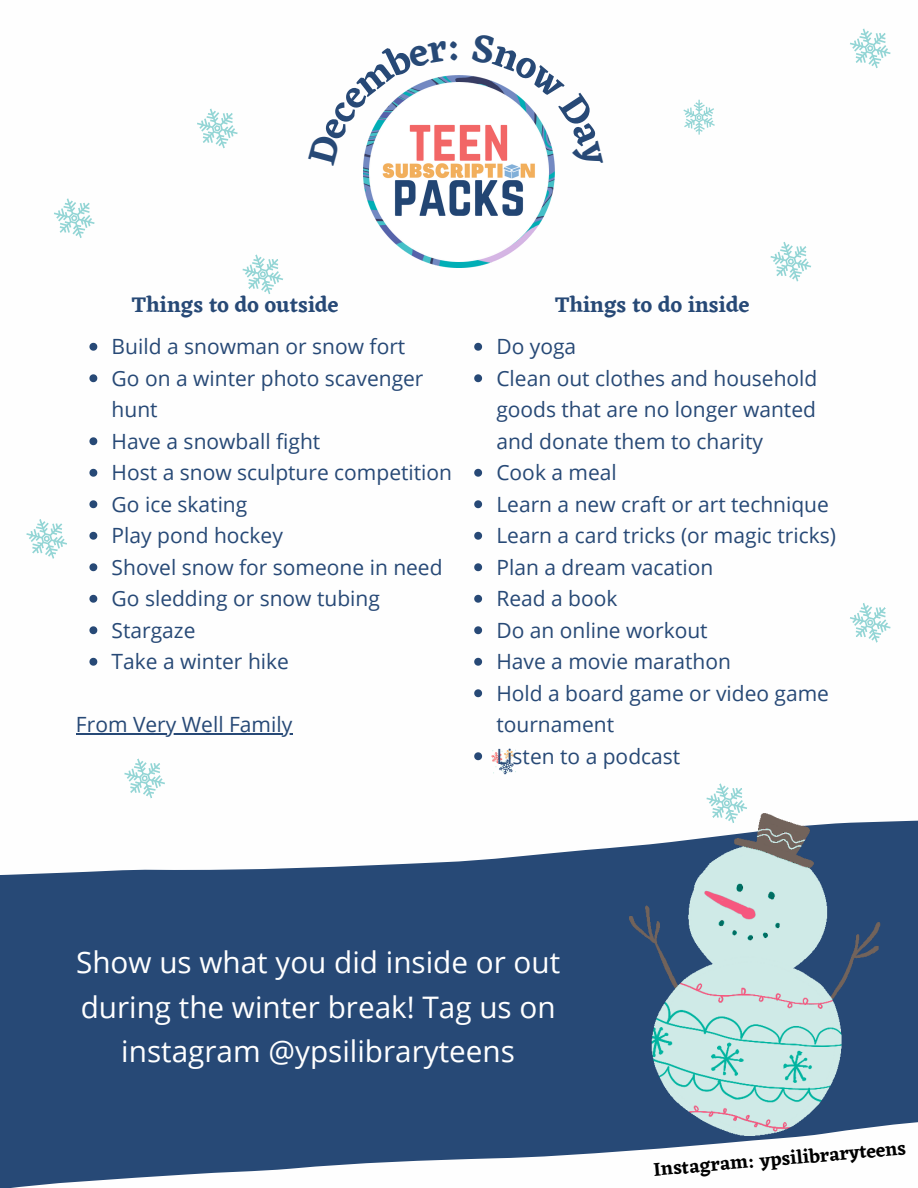
<style>
.page{position:relative;width:918px;height:1188px;background:#fff}
.page>*{position:absolute;margin:0;border:0;box-sizing:border-box;transform-origin:0 0}
.t1{font:29.7px/44.5px "Open Sans";color:#fff;text-align:center}
.t2{font:600 22.05px "Eczar";color:#274976}
.t3{font:21px/31.5px "Open Sans";color:#274976}
.t4{font:600 19.35px "Eczar";color:#000}
</style>
<div class="page">
<img style="left:363px;top:76px;width:191px;height:191px">
<img style="left:370px;top:82px;width:178px;height:179px">
<svg style="left:0;top:820px;width:918px;height:368px;fill:#274976"></svg>
<svg style="left:491px;top:750px;width:25px;height:25px"></svg>
<svg style="left:197px;top:108px;width:41px;height:41px"></svg>
<svg style="left:683px;top:100px;width:32px;height:35px"></svg>
<svg style="left:26px;top:519px;width:41px;height:40px"></svg>
<svg style="left:706px;top:783px;width:41px;height:30px"></svg>
<svg style="left:242px;top:254px;width:41px;height:40px"></svg>
<svg style="left:850px;top:28px;width:41px;height:41px"></svg>
<svg style="left:770px;top:242px;width:41px;height:40px"></svg>
<svg style="left:54px;top:198px;width:41px;height:40px"></svg>
<svg style="left:124px;top:758px;width:41px;height:41px"></svg>
<svg style="left:850px;top:603px;width:41px;height:40px"></svg>
<img style="left:630px;top:813px;width:252px;height:323px">
<svg style="left:474px;top:343px;width:8px;height:8px"></svg>
<svg style="left:474px;top:374px;width:8px;height:8px"></svg>
<svg style="left:474px;top:469px;width:8px;height:8px"></svg>
<svg style="left:474px;top:500px;width:8px;height:8px"></svg>
<svg style="left:474px;top:532px;width:8px;height:8px"></svg>
<svg style="left:474px;top:563px;width:8px;height:8px"></svg>
<svg style="left:474px;top:595px;width:8px;height:8px"></svg>
<svg style="left:474px;top:626px;width:8px;height:8px"></svg>
<svg style="left:474px;top:658px;width:8px;height:8px"></svg>
<svg style="left:474px;top:689px;width:8px;height:8px"></svg>
<svg style="left:474px;top:752px;width:8px;height:8px"></svg>
<svg style="left:89px;top:343px;width:8px;height:8px"></svg>
<svg style="left:89px;top:374px;width:8px;height:8px"></svg>
<svg style="left:89px;top:437px;width:8px;height:8px"></svg>
<svg style="left:89px;top:469px;width:8px;height:8px"></svg>
<svg style="left:89px;top:500px;width:8px;height:8px"></svg>
<svg style="left:89px;top:532px;width:8px;height:8px"></svg>
<svg style="left:89px;top:563px;width:8px;height:8px"></svg>
<svg style="left:89px;top:595px;width:8px;height:8px"></svg>
<svg style="left:89px;top:626px;width:8px;height:8px"></svg>
<svg style="left:89px;top:658px;width:8px;height:8px"></svg>
<hr style="left:76px;top:733px;width:216px;height:1px;background:#274976">
<svg style="left:363px;top:75px;width:94px;height:91px"></svg>
<svg style="left:472px;top:76px;width:83px;height:93px"></svg>
<p class="t2" style="left:132px;top:292px;width:208px">Things to do outside</p>
<p class="t3" style="left:112px;top:330px;width:295px">Build a snowman or snow fort</p>
<p class="t3" style="left:112px;top:362px;width:313px">Go on a winter photo scavenger hunt</p>
<p class="t3" style="left:112px;top:425px;width:210px">Have a snowball fight</p>
<p class="t3" style="left:112px;top:456px;width:342px">Host a snow sculpture competition</p>
<p class="t3" style="left:112px;top:488px;width:137px">Go ice skating</p>
<p class="t3" style="left:112px;top:519px;width:173px">Play pond hockey</p>
<p class="t3" style="left:112px;top:551px;width:332px">Shovel snow for someone in need</p>
<p class="t3" style="left:112px;top:582px;width:270px">Go sledding or snow tubing</p>
<p class="t3" style="left:112px;top:614px;width:85px">Stargaze</p>
<p class="t3" style="left:112px;top:645px;width:179px">Take a winter hike</p>
<p class="t3" style="left:76px;top:708px;width:218px">From Very Well Family</p>
<p class="t2" style="left:555px;top:292px;width:196px">Things to do inside</p>
<p class="t3" style="left:496px;top:330px;width:81px">Do yoga</p>
<p class="t3" style="left:496px;top:362px;width:323px;text-align:justify">Clean out clothes and household goods that are no longer wanted and donate them to charity</p>
<p class="t3" style="left:496px;top:456px;width:122px">Cook a meal</p>
<p class="t3" style="left:496px;top:488px;width:334px">Learn a new craft or art technique</p>
<p class="t3" style="left:496px;top:519px;width:341px">Learn a card tricks (or magic tricks)</p>
<p class="t3" style="left:496px;top:551px;width:219px">Plan a dream vacation</p>
<p class="t3" style="left:496px;top:582px;width:123px">Read a book</p>
<p class="t3" style="left:496px;top:614px;width:213px">Do an online workout</p>
<p class="t3" style="left:496px;top:645px;width:236px">Have a movie marathon</p>
<p class="t3" style="left:496px;top:677px;width:334px">Hold a board game or video game tournament</p>
<p class="t3" style="left:496px;top:740px;width:185px">Listen to a podcast</p>
<p class="t1" style="left:76px;top:939px;width:486px">Show us what you did inside or out during the winter break! Tag us on instagram @ypsilibraryteens</p>
<p class="t4" style="left:653px;top:1158px;width:255px;rotate:-5deg">Instagram: ypsilibraryteens</p>
</div>
